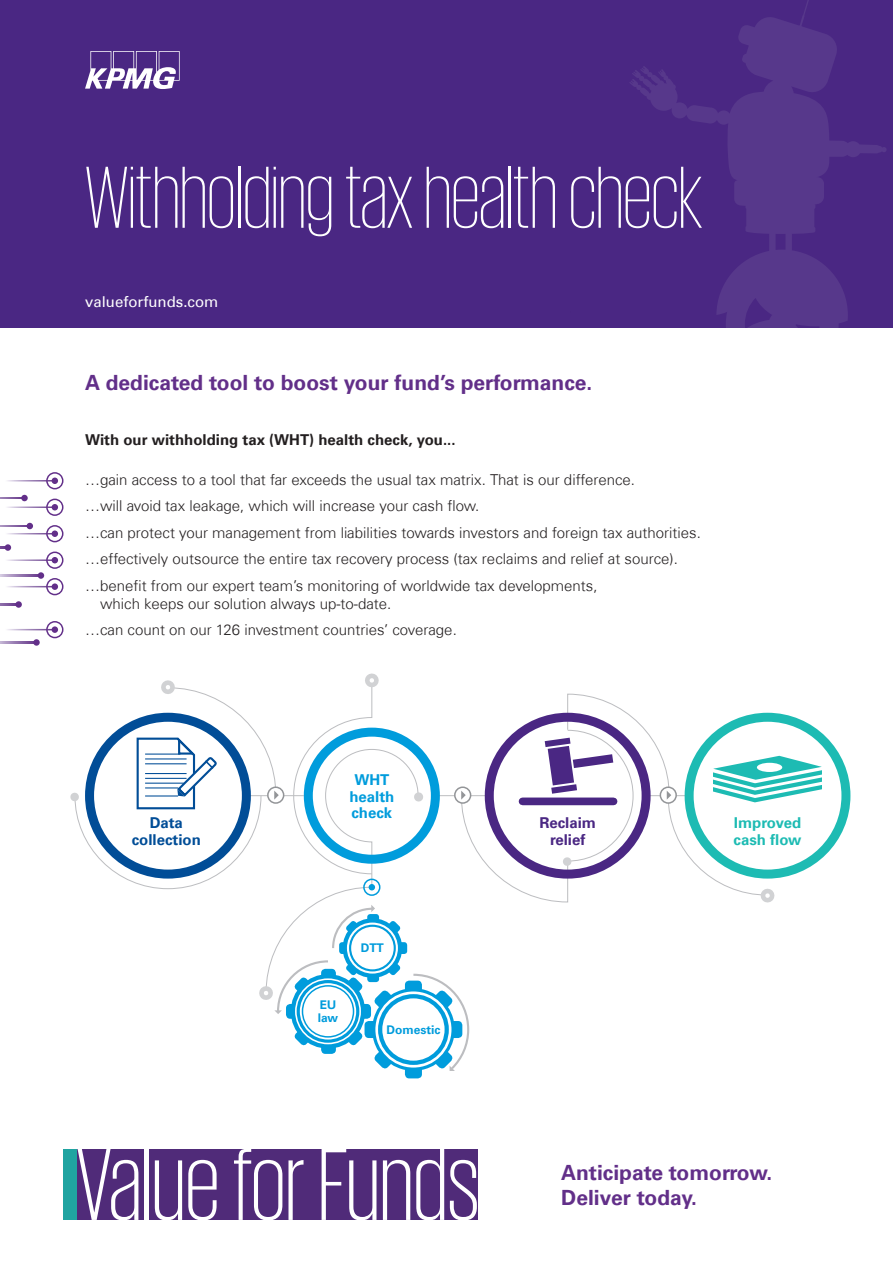
<style>
.page{position:relative;width:893px;height:1263px;background:#fff}
.page>*{position:absolute;margin:0;border:0;box-sizing:border-box;transform-origin:0 0}
.t1{font:300 105px "KPMG";color:#fff}
.t2{font:200 90px "KPMG";letter-spacing:-.005em;color:#fff}
.t3{font:700 21px/25.2px "Universfor KPMG";color:#622f89}
.t4{font:300 15px/26.5px "Universfor KPMG";color:#231f20}
.t5{font:700 15px "Universfor KPMG";color:#231f20}
.t6{font:15px "Universfor KPMG";color:#fff}
.t7{font:700 15px/16.5px "Universfor KPMG";color:#1dbbb3}
.t8{font:700 15px/16.5px "Universfor KPMG";color:#014d97;text-align:center}
.t9{font:700 15px/16.5px "Universfor KPMG";color:#009cdc;text-align:center}
.t10{font:700 15px/16.5px "Universfor KPMG";color:#4a2783;text-align:center}
.t11{font:700 12px/13.5px "Universfor KPMG";color:#009cdc}
</style>
<div class="page">
<div style="left:0;top:0;width:893px;height:327px;background:#4a2783"></div>
<svg style="left:85px;top:51px;width:95px;height:38px"></svg>
<svg style="left:0;top:497px;width:21px;height:2px"></svg>
<div style="left:21px;top:495px;width:7px;height:6px;background:#622f89;border-radius:50%"></div>
<svg style="left:0;top:575px;width:38px;height:1px"></svg>
<div style="left:38px;top:572px;width:6px;height:7px;background:#622f89;border-radius:50%"></div>
<svg style="left:0;top:604px;width:15px;height:1px"></svg>
<div style="left:15px;top:601px;width:7px;height:7px;background:#622f89;border-radius:50%"></div>
<svg style="left:0;top:642px;width:33px;height:1px"></svg>
<svg style="left:33px;top:639px;width:7px;height:7px"></svg>
<div style="left:63px;top:1149px;width:14px;height:70px;background:#20a4a1"></div>
<div style="left:77px;top:1149px;width:401px;height:70px;background:#502b79"></div>
<svg style="left:7px;top:499px;width:56px;height:17px"></svg>
<svg style="left:0;top:523px;width:63px;height:46px"></svg>
<svg style="left:7px;top:578px;width:56px;height:17px"></svg>
<div style="left:52px;top:583px;width:6px;height:7px;background:#622f89;border-radius:50%"></div>
<svg style="left:7px;top:621px;width:56px;height:17px"></svg>
<div style="left:52px;top:626px;width:6px;height:7px;background:#622f89;border-radius:50%"></div>
<svg style="left:7px;top:472px;width:56px;height:17px"></svg>
<div style="left:52px;top:477px;width:6px;height:7px;background:#622f89;border-radius:50%"></div>
<svg style="left:630px;top:0;width:256px;height:327px"></svg>
<svg style="left:689px;top:717px;width:157px;height:157px"></svg>
<div style="left:405px;top:980px;width:17px;height:98px;background:#009cdc;border-radius:4px"></div>
<svg style="left:70px;top:673px;width:752px;height:398px"></svg>
<h2 class="t2" style="left:85px;top:155px;width:619px">Withholding tax health check</h2>
<p class="t6" style="left:85px;top:292px;width:135px">valueforfunds.com</p>
<h3 class="t3" style="left:85px;top:371px;width:509px">A dedicated tool to boost your fund’s performance.</h3>
<p class="t5" style="left:85px;top:431px;width:372px">With our withholding tax (WHT) health check, you...</p>
<p class="t4" style="left:85px;top:466px;width:617px">…gain access to a tool that far exceeds the usual tax matrix. That is our difference.<br>…will avoid tax leakage, which will increase your cash flow.<br>…can protect your management from liabilities towards investors and foreign tax authorities. …effectively outsource the entire tax recovery process (tax reclaims and relief at source).<br>… benefit from our expert team’s monitoring of worldwide tax developments,</p>
<p class="t4" style="left:85px;top:590px;width:373px;text-indent:15px">which keeps our solution always up-to-date.<br>…can count on our 126 investment countries’ coverage.</p>
<p class="t9" style="left:349px;top:772px;width:47px">WHT health check</p>
<p class="t8" style="left:132px;top:815px;width:71px">Data collection</p>
<p class="t10" style="left:539px;top:815px;width:58px">Reclaim relief</p>
<p class="t7" style="left:733px;top:815px;width:70px">Improved cash flow</p>
<p class="t11" style="left:318px;top:998px;width:22px">EU law</p>
<p class="t11" style="left:361px;top:941px;width:25px">DTT</p>
<p class="t11" style="left:386px;top:1023px;width:55px">Domestic</p>
<h1 class="t1" style="left:76px;top:1134px;width:405px">Value for Funds</h1>
<h3 class="t3" style="left:561px;top:1160px;width:212px">Anticipate tomorrow.<br>Deliver today.</h3>
</div>
